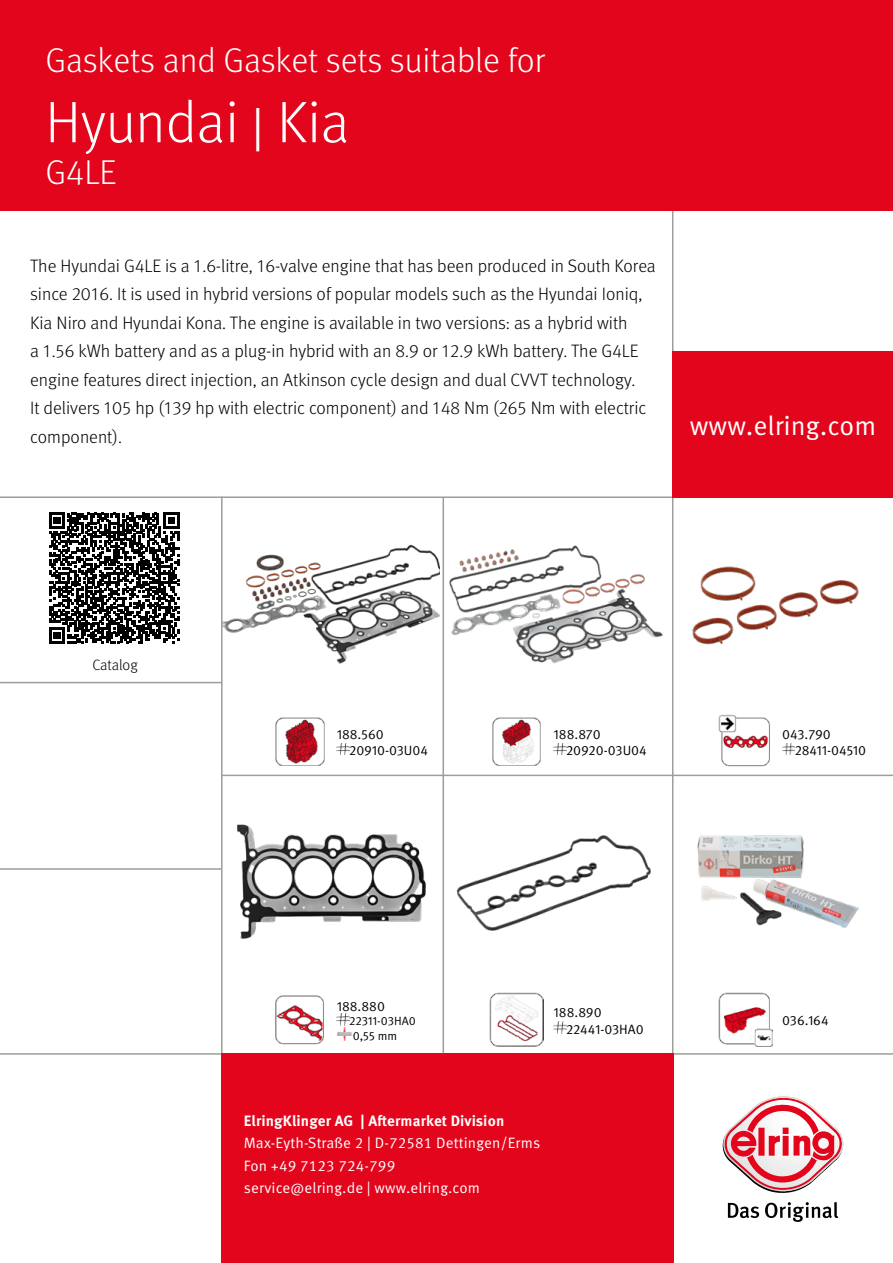
<style>
.page{position:relative;width:893px;height:1263px;background:#fff}
.page>*{position:absolute;margin:0;border:0;box-sizing:border-box;transform-origin:0 0}
.t1{font:300 58.5px "Meta Pro";letter-spacing:-.005em;color:#fff}
.t2{font:300 34.5px "Meta Pro";color:#fff}
.t3{font:27px "Meta Pro Norm";color:#fff}
.t4{font:300 18px/28.5px "Meta Pro";color:#000}
.t5{font:15px/22.5px "Meta Pro Norm";letter-spacing:.01em;color:#fff}
.t6{font:700 15px "Meta Pro";letter-spacing:.01em;color:#fff}
.t7{font:300 15px "Meta Pro";color:#000}
.t8{font:13.5px/16.2px "Meta Pro Norm";color:#000}
.t9{font:12px/15.1px "Meta Pro Norm";color:#000}
.s1{font-family:"Meta Pro Norm";font-weight:400;font-size:45px}
</style>
<div class="page">
<hr style="left:221px;top:497px;width:2px;height:766px;background:#9d9d9c">
<hr style="left:0;top:1053px;width:893px;height:2px;background:#9d9d9c">
<hr style="left:0;top:496px;width:893px;height:2px;background:#9d9d9c">
<hr style="left:672px;top:204px;width:1px;height:1059px;background:#9d9d9c">
<div style="left:221px;top:1053px;width:452px;height:210px;background:#e3051b"></div>
<svg style="left:728px;top:1203px;width:31px;height:15px"></svg>
<svg style="left:765px;top:1202px;width:73px;height:20px"></svg>
<svg style="left:722px;top:1096px;width:122px;height:97px"></svg>
<div style="left:0;top:0;width:893px;height:210px;background:#e3051b"></div>
<hr style="left:0;top:682px;width:222px;height:1px;background:#9d9d9c">
<div style="left:672px;top:352px;width:221px;height:146px;background:#e3051b"></div>
<hr style="left:221px;top:775px;width:672px;height:1px;background:#9d9d9d">
<hr style="left:443px;top:498px;width:1px;height:555px;background:#9d9d9d">
<hr style="left:0;top:868px;width:222px;height:2px;background:#9d9d9c">
<svg style="left:49px;top:513px;width:130px;height:130px"></svg>
<img style="left:223px;top:544px;width:216px;height:120px">
<img style="left:449px;top:545px;width:214px;height:119px">
<img style="left:692px;top:566px;width:167px;height:79px">
<img style="left:275px;top:717px;width:50px;height:49px">
<svg style="left:337px;top:743px;width:12px;height:12px"></svg>
<img style="left:492px;top:717px;width:49px;height:49px">
<svg style="left:554px;top:743px;width:12px;height:12px"></svg>
<img style="left:718px;top:714px;width:52px;height:53px">
<svg style="left:782px;top:743px;width:13px;height:12px"></svg>
<img style="left:237px;top:824px;width:189px;height:115px">
<img style="left:456px;top:835px;width:195px;height:96px">
<img style="left:697px;top:835px;width:162px;height:93px">
<img style="left:275px;top:995px;width:49px;height:50px">
<svg style="left:337px;top:1013px;width:12px;height:12px"></svg>
<img style="left:337px;top:1027px;width:16px;height:13px">
<img style="left:490px;top:993px;width:54px;height:54px">
<svg style="left:554px;top:1022px;width:12px;height:11px"></svg>
<img style="left:718px;top:993px;width:54px;height:54px">
<h2 class="t2" style="left:45px;top:35px;width:501px">Gaskets and Gasket sets suitable for</h2>
<h1 class="t1" style="left:45px;top:80px;width:306px">Hyundai <span class="s1">|</span> Kia</h1>
<h2 class="t2" style="left:45px;top:147px;width:73px">G4LE</h2>
<p class="t4" style="left:30px;top:250px;width:627px">The Hyundai G4LE is a 1.6-litre, 16-valve engine that has been produced in South Korea since 2016. It is used in hybrid versions of popular models such as the Hyundai Ioniq, Kia Niro and Hyundai Kona. The engine is available in two versions: as a hybrid with<br>a 1.56 kWh battery and as a plug-in hybrid with an 8.9 or 12.9 kWh battery. The G4LE engine features direct injection, an Atkinson cycle design and dual CVVT technology.<br>It delivers 105 hp (139 hp with electric component) and 148 Nm (265 Nm with electric component).</p>
<h3 class="t3" style="left:690px;top:405px;width:188px">www.elring.com</h3>
<p class="t7" style="left:92px;top:654px;width:47px">Catalog</p>
<p class="t8" style="left:349px;top:725px;width:80px;text-indent:-13px">188.560<br>20910-03U04</p>
<p class="t8" style="left:566px;top:725px;width:82px;text-indent:-13px">188.870<br>20920-03U04</p>
<p class="t8" style="left:795px;top:725px;width:73px;text-indent:-13px">043.790<br>28411-04510</p>
<p class="t8" style="left:337px;top:997px;width:50px">188.880</p>
<p class="t9" style="left:349px;top:1012px;width:68px">22311-03HA0<br>0,55 mm</p>
<p class="t8" style="left:566px;top:1004px;width:79px;text-indent:-13px">188.890<br>22441-03HA0</p>
<p class="t8" style="left:782px;top:1012px;width:48px">036.164</p>
<p class="t6" style="left:244px;top:1109px;width:262px">ElringKlinger AG | Aftermarket Division</p>
<p class="t5" style="left:244px;top:1131px;width:298px">Max-Eyth-Straße 2 | D-72581 Dettingen/Erms<br>Fon +49 7123 724-799<br>service@elring.de | www.elring.com</p>
</div>
